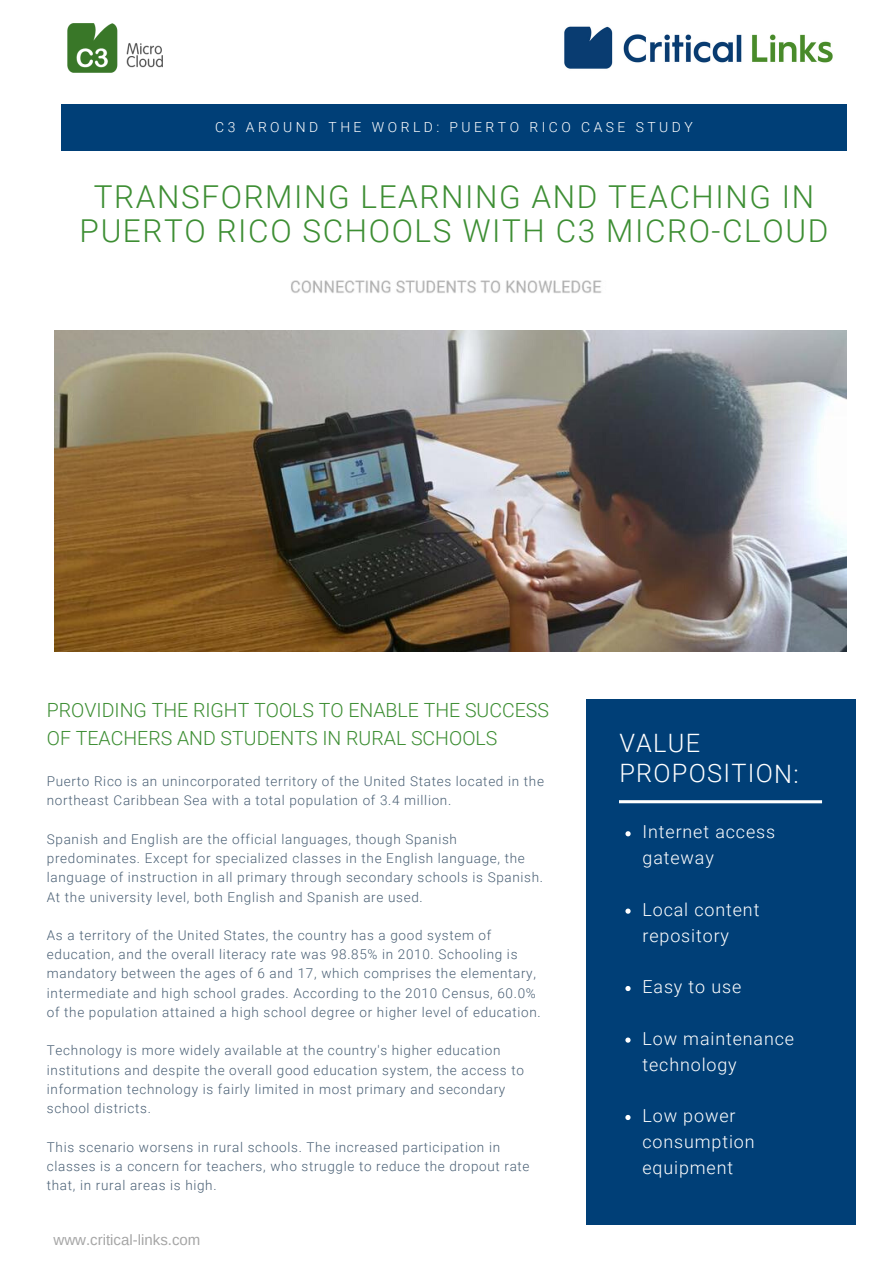
<style>
.page{position:relative;width:894px;height:1264px;background:#fff}
.page>*{position:absolute;margin:0;border:0;box-sizing:border-box;transform-origin:0 0}
.t1{font:300 31.5px/33.8px "Roboto";letter-spacing:.05em;color:#3d8e33;text-align:center}
.t2{font:300 25.35px/30.9px "Roboto";letter-spacing:.05em;color:#fff}
.t3{font:300 19.5px/27.2px "Roboto";color:#3d8e33}
.t4{font:300 17.85px/25.8px "Roboto";letter-spacing:.05em;color:#fff}
.t5{font:15px "Arimo";color:#a6a6a6}
.t6{font:300 13.95px "Roboto";letter-spacing:.25em;color:#fff}
.t7{font:300 13.5px/19.2px "Roboto";letter-spacing:.05em;color:#495f74}
</style>
<div class="page">
<div style="left:61px;top:104px;width:785px;height:46px;background:#003f77"></div>
<div style="left:586px;top:699px;width:268px;height:525px;background:#003f77"></div>
<svg style="left:625px;top:831px;width:5px;height:5px"></svg>
<svg style="left:625px;top:908px;width:5px;height:5px"></svg>
<svg style="left:625px;top:986px;width:5px;height:5px"></svg>
<svg style="left:625px;top:1037px;width:5px;height:5px"></svg>
<svg style="left:625px;top:1114px;width:5px;height:6px"></svg>
<hr style="left:618px;top:800px;width:204px;height:3px;background:#fff">
<img style="left:55px;top:330px;width:791px;height:321px">
<img style="left:564px;top:26px;width:269px;height:43px">
<img style="left:291px;top:280px;width:311px;height:13px">
<img style="left:67px;top:23px;width:96px;height:50px">
<p class="t6" style="left:215px;top:119px;width:479px">C3 AROUND THE WORLD: PUERTO RICO CASE STUDY</p>
<h1 class="t1" style="left:80px;top:181px;width:750px">TRANSFORMING LEARNING AND TEACHING IN<br>PUERTO RICO SCHOOLS WITH C3 MICRO-CLOUD</h1>
<h3 class="t3" style="left:47px;top:697px;width:503px">PROVIDING THE RIGHT TOOLS TO ENABLE THE SUCCESS<br>OF TEACHERS AND STUDENTS IN RURAL SCHOOLS</h3>
<p class="t7" style="left:47px;top:772px;width:498px">Puerto Rico is an unincorporated territory of the United States located in the northeast Caribbean Sea with a total population of 3.4 million.</p>
<p class="t7" style="left:47px;top:829px;width:497px">Spanish and English are the official languages, though Spanish predominates. Except for specialized classes in the English language, the language of instruction in all primary through secondary schools is Spanish.<br>At the university level, both English and Spanish are used.</p>
<p class="t7" style="left:47px;top:925px;width:495px">As a territory of the United States, the country has a good system of education, and the overall literacy rate was 98.85% in 2010. Schooling is mandatory between the ages of 6 and 17, which comprises the elementary, intermediate and high school grades. According to the 2010 Census, 60.0% of the population attained a high school degree or higher level of education.</p>
<p class="t7" style="left:47px;top:1041px;width:478px">Technology is more widely available at the country's higher education institutions and despite the overall good education system, the access to information technology is fairly limited in most primary and secondary school districts.</p>
<p class="t7" style="left:47px;top:1137px;width:484px">This scenario worsens in rural schools. The increased participation in classes is a concern for teachers, who struggle to reduce the dropout rate that, in rural areas is high.</p>
<p class="t5" style="left:54px;top:1231px;width:148px">www.critical-links.com</p>
<h2 class="t2" style="left:619px;top:727px;width:181px">VALUE<br>PROPOSITION:</h2>
<h3 class="t4" style="left:642px;top:819px;width:134px">Internet access gateway</h3>
<h3 class="t4" style="left:642px;top:896px;width:118px">Local content repository</h3>
<h3 class="t4" style="left:642px;top:974px;width:100px">Easy to use</h3>
<h3 class="t4" style="left:642px;top:1025px;width:153px">Low maintenance technology</h3>
<h3 class="t4" style="left:642px;top:1103px;width:114px">Low power consumption equipment</h3>
</div>
